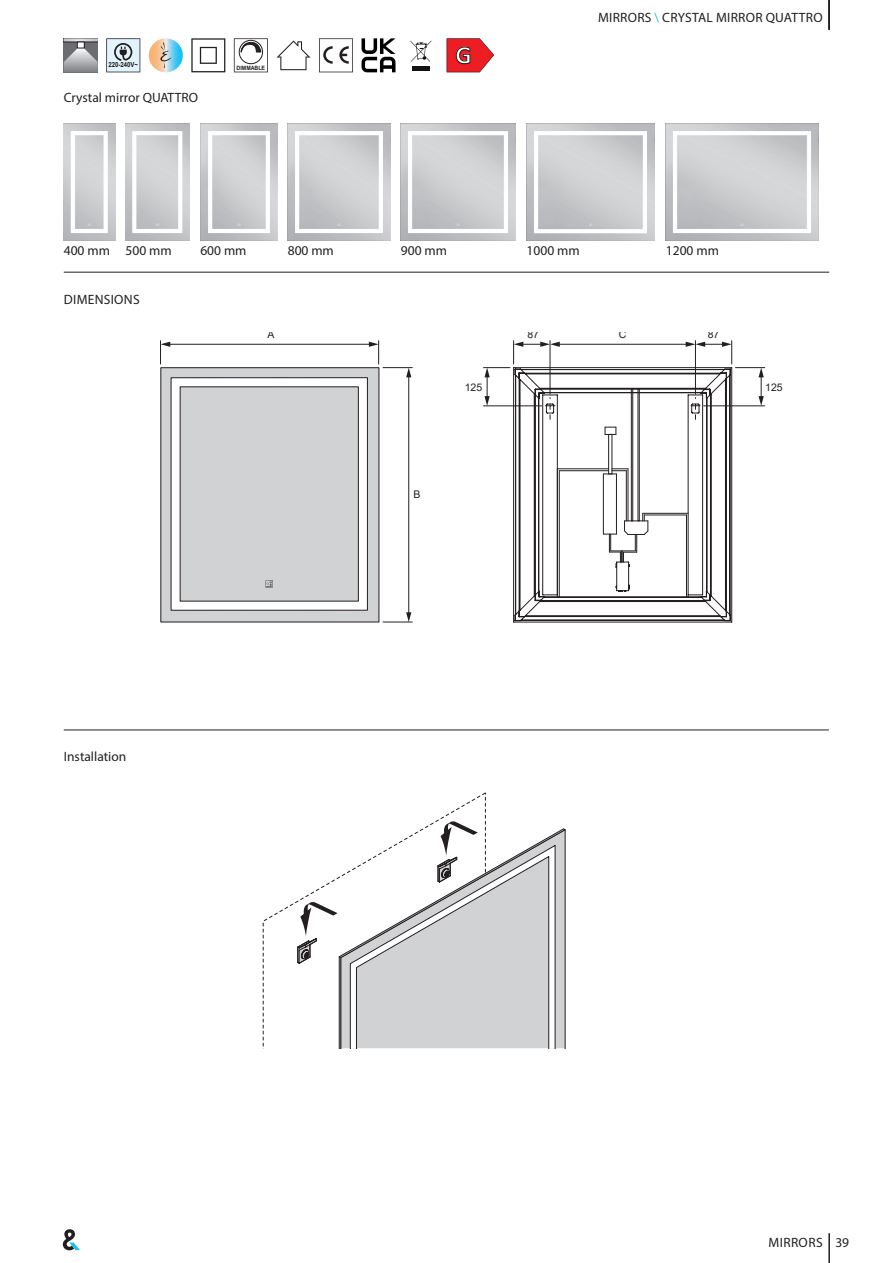
<style>
.page{position:relative;width:893px;height:1263px;background:#fff}
.page>*{position:absolute;margin:0;border:0;box-sizing:border-box;transform-origin:0 0}
.t1{font:700 25.5px "Calibri";color:#fff}
.t2{font:13.5px "Myriad Pro";color:#231f20}
.t3{font:13.5px "Myriad Pro";letter-spacing:.02em;color:#231f20}
.t4{font:13.5px "Myriad Pro";letter-spacing:.03em;color:#231f20}
.t5{font:10.5px "Arial";color:#231f20}
.t6{font:700 7.05px "Arial";color:#231f20;scale:.86 1}
.t7{font:700 5.85px "Arial";color:#231f20;scale:.9 1}
.s1{color:#15c0f2}
</style>
<div class="page">
<img style="left:200px;top:123px;width:77px;height:117px">
<img style="left:126px;top:123px;width:64px;height:117px">
<img style="left:64px;top:123px;width:51px;height:117px">
<img style="left:288px;top:123px;width:102px;height:117px">
<img style="left:665px;top:123px;width:153px;height:117px">
<img style="left:401px;top:123px;width:115px;height:117px">
<hr style="left:64px;top:272px;width:765px;height:1px;background:#231f20">
<hr style="left:64px;top:729px;width:765px;height:1px;background:#231f20">
<svg style="left:513px;top:367px;width:219px;height:256px"></svg>
<div style="left:161px;top:368px;width:218px;height:254px;background:#d1d2d4"></div>
<svg style="left:170px;top:377px;width:198px;height:234px"></svg>
<svg style="left:266px;top:580px;width:7px;height:8px"></svg>
<hr style="left:558px;top:344px;width:129px;height:1px;background:#231f20">
<svg style="left:686px;top:341px;width:46px;height:23px"></svg>
<hr style="left:168px;top:344px;width:203px;height:1px;background:#231f20">
<svg style="left:160px;top:341px;width:10px;height:23px"></svg>
<hr style="left:695px;top:341px;width:1px;height:53px;background:#231f20">
<svg style="left:758px;top:368px;width:6px;height:38px"></svg>
<hr style="left:735px;top:367px;width:30px;height:1px;background:#231f20">
<hr style="left:408px;top:376px;width:1px;height:238px;background:#231f20">
<svg style="left:369px;top:341px;width:43px;height:36px"></svg>
<svg style="left:383px;top:612px;width:29px;height:11px"></svg>
<hr style="left:704px;top:406px;width:61px;height:1px;background:#231f20">
<svg style="left:483px;top:341px;width:77px;height:78px"></svg>
<hr style="left:483px;top:406px;width:59px;height:1px;background:#231f20">
<svg style="left:262px;top:877px;width:76px;height:170px"></svg>
<svg style="left:338px;top:828px;width:228px;height:220px"></svg>
<svg style="left:350px;top:792px;width:206px;height:256px"></svg>
<svg style="left:297px;top:902px;width:45px;height:62px"></svg>
<hr style="left:828px;top:0;width:2px;height:30px;background:#231f20">
<svg style="left:63px;top:1229px;width:17px;height:21px"></svg>
<svg style="left:106px;top:38px;width:34px;height:34px"></svg>
<svg style="left:64px;top:38px;width:34px;height:34px"></svg>
<div style="left:77px;top:42px;width:7px;height:6px;background:#fff"></div>
<div style="left:77px;top:42px;width:8px;height:6px;border:1px solid #231f20"></div>
<svg style="left:149px;top:41px;width:34px;height:31px"></svg>
<svg style="left:149px;top:38px;width:34px;height:34px"></svg>
<svg style="left:160px;top:43px;width:11px;height:25px"></svg>
<svg style="left:191px;top:38px;width:34px;height:34px"></svg>
<svg style="left:234px;top:38px;width:34px;height:34px"></svg>
<div style="left:239px;top:40px;width:24px;height:24px;border:1px solid #231f20;border-radius:50%"></div>
<hr style="left:412px;top:66px;width:17px;height:4px;background:#111211">
<svg style="left:410px;top:40px;width:21px;height:22px"></svg>
<svg style="left:362px;top:38px;width:34px;height:34px"></svg>
<svg style="left:276px;top:41px;width:34px;height:29px"></svg>
<svg style="left:319px;top:38px;width:34px;height:34px"></svg>
<svg style="left:447px;top:38px;width:47px;height:34px;background:#dd4044"></svg>
<hr style="left:828px;top:1233px;width:2px;height:30px;background:#231f20">
<p class="t6" style="left:108px;top:60px;width:36px">220-240V~</p>
<p class="t2" style="left:64px;top:89px;width:136px">Crystal mirror QUATTRO</p>
<p class="t7" style="left:237px;top:64px;width:33px">DIMMABLE</p>
<h1 class="t1" style="left:455px;top:37px;width:18px">G</h1>
<p class="t3" style="left:598px;top:10px;width:226px">MIRRORS <span class="s1">\</span> CRYSTAL MIRROR QUATTRO</p>
<p class="t2" style="left:64px;top:242px;width:110px">400 mm 500 mm</p>
<p class="t2" style="left:200px;top:242px;width:48px">600 mm</p>
<p class="t2" style="left:288px;top:242px;width:48px">800 mm</p>
<p class="t2" style="left:401px;top:242px;width:48px">900 mm</p>
<p class="t2" style="left:527px;top:242px;width:55px">1000 mm</p>
<p class="t2" style="left:666px;top:242px;width:55px">1200 mm</p>
<p class="t3" style="left:64px;top:291px;width:77px">DIMENSIONS</p>
<p class="t5" style="left:268px;top:327px;width:9px">A</p>
<p class="t5" style="left:527px;top:327px;width:13px">87</p>
<p class="t5" style="left:619px;top:327px;width:9px">C</p>
<p class="t5" style="left:708px;top:327px;width:13px">87</p>
<p class="t2" style="left:64px;top:748px;width:64px">Installation</p>
<p class="t5" style="left:414px;top:487px;width:9px">B</p>
<p class="t5" style="left:465px;top:380px;width:19px">125</p>
<p class="t5" style="left:765px;top:380px;width:19px">125</p>
<p class="t4" style="left:768px;top:1234px;width:82px">MIRRORS 39</p>
</div>
